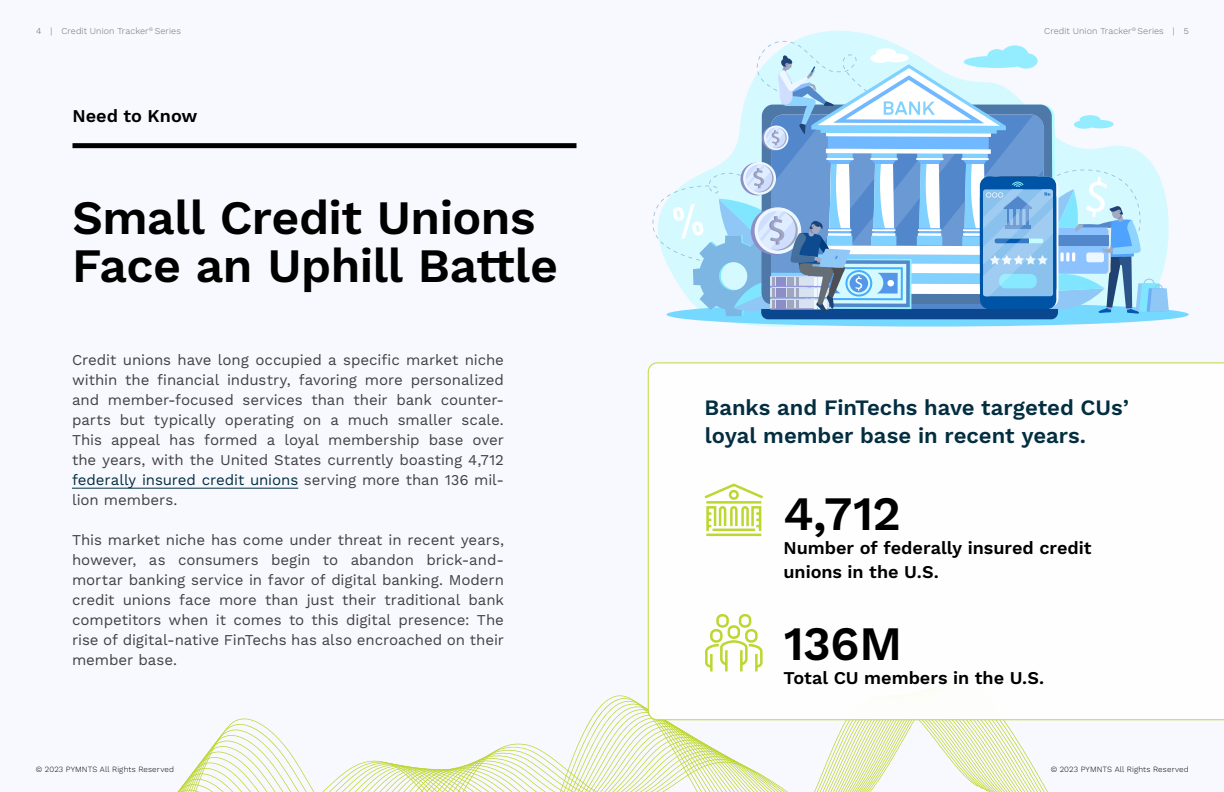
<style>
.page{position:relative;width:1224px;height:792px;background:#f8f8ff}
.page>*{position:absolute;margin:0;border:0;box-sizing:border-box;transform-origin:0 0}
.t1{font:600 48px/48px "Work Sans";letter-spacing:-.01em;color:#000}
.t2{font:600 22px/28px "Work Sans";letter-spacing:-.005em;color:#032e40}
.t3{font:600 18px/24px "Work Sans";color:#000}
.t4{font:15px/20px "Work Sans";letter-spacing:-.005em;color:#414042;text-align:justify}
.t5{font:300 9px "Work Sans";letter-spacing:.01em;color:#6d6e71}
.t6{font:300 8px "Work Sans";letter-spacing:.015em;color:#000}
.s1{color:#636466}
.s2{color:#032e40}
</style>
<div class="page">
<svg style="left:177px;top:691px;width:801px;height:101px"></svg>
<div style="left:72px;top:143px;width:505px;height:5px;background:#000"></div>
<svg style="left:648px;top:363px;width:576px;height:357px"></svg>
<hr style="left:72px;top:488px;width:226px;height:1px;background:#032e40">
<svg style="left:702px;top:482px;width:64px;height:55px"></svg>
<svg style="left:704px;top:613px;width:60px;height:61px"></svg>
<svg style="left:652px;top:31px;width:535px;height:296px"></svg>
<svg style="left:667px;top:302px;width:522px;height:25px;background:#7ad6fb"></svg>
<svg style="left:653px;top:41px;width:516px;height:278px"></svg>
<p class="t5" style="left:36px;top:26px;width:146px"><span class="s1">4 |</span> Credit Union Tracker<sup>®</sup> Series</p>
<p class="t5" style="left:1044px;top:26px;width:146px">Credit Union Tracker<sup>®</sup> Series <span class="s1">| 5</span></p>
<p class="t3" style="left:72px;top:104px;width:127px">Need to Know</p>
<h1 class="t1" style="left:72px;top:196px;width:488px">Small Credit Unions<br>Face an Uphill Battle</h1>
<p class="t4" style="left:72px;top:351px;width:434px">Credit unions have long occupied a specific market niche within the financial industry, favoring more personalized and member-focused services than their bank counter&shy;parts but typically operating on a much smaller scale.<br>This appeal has formed a loyal membership base over the years, with the United States currently boasting 4,712 <span class="s2">federally insured credit unions</span> serving more than 136 mil&shy;lion members.</p>
<p class="t4" style="left:72px;top:530px;width:434px">This market niche has come under threat in recent years, however, as consumers begin to abandon brick-and&shy;mortar banking service in favor of digital banking. Modern credit unions face more than just their traditional bank competitors when it comes to this digital presence: The rise of digital-native FinTechs has also encroached on their member base.</p>
<h2 class="t2" style="left:705px;top:395px;width:426px">Banks and FinTechs have targeted CUs’ loyal member base in recent years.</h2>
<h1 class="t1" style="left:783px;top:492px;width:119px">4,712</h1>
<p class="t3" style="left:784px;top:537px;width:309px">Number of federally insured credit unions in the U.S.</p>
<h1 class="t1" style="left:783px;top:622px;width:120px">136M</h1>
<p class="t3" style="left:784px;top:667px;width:262px">Total CU members in the U.S.</p>
<p class="t6" style="left:36px;top:765px;width:140px">© 2023 PYMNTS All Rights Reserved</p>
<p class="t6" style="left:1051px;top:765px;width:140px">© 2023 PYMNTS All Rights Reserved</p>
</div>
